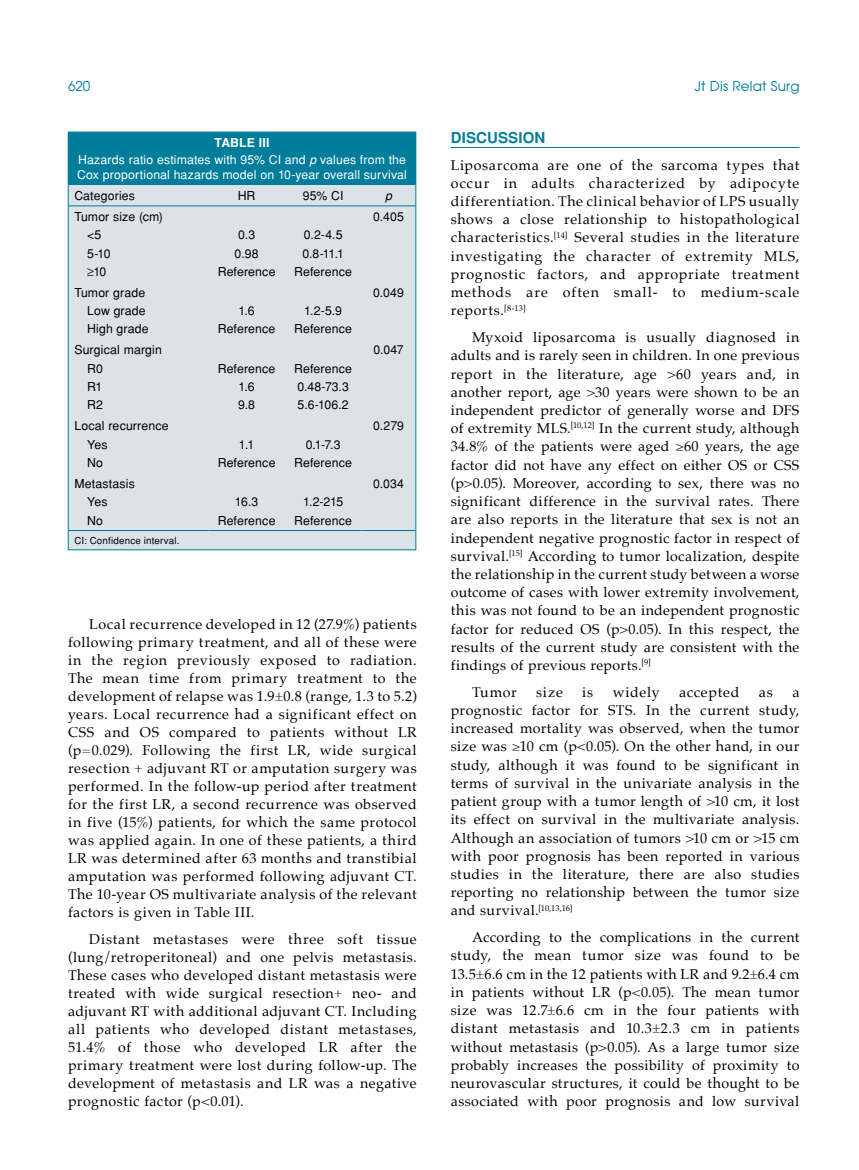
<style>
.page{position:relative;width:859px;height:1170px;background:#fff}
.page>*{position:absolute;margin:0;border:0;box-sizing:border-box;transform-origin:0 0}
.t1{font:700 15px "Helvetica Tr";letter-spacing:.01em;color:#007d9a}
.t2{font:14.25px/18.1px "Palatino";letter-spacing:.035em;color:#000;text-align:justify}
.t3{font:14.25px "Palatino";letter-spacing:.055em;color:#000}
.t4{font:13.5px "Avant Garde Tr";letter-spacing:.015em;color:#007d9a}
.t5{font:12.3px/18.3px "Helvetica Normal Tr";letter-spacing:.01em;color:#000;text-align:center}
.t6{font:12.3px/14.7px "Helvetica Normal Tr";letter-spacing:.01em;color:#fff}
.t7{font:700 12.3px "Helvetica Tr";letter-spacing:.02em;color:#fff}
.t8{font:italic 12.3px "Helvetica Tr";color:#000}
.t9{font:9.75px "Helvetica Normal Tr";letter-spacing:.02em;color:#000}
.s1{font-family:"Helvetica Tr";font-style:italic}
</style>
<div class="page">
<hr style="left:451px;top:147px;width:348px;height:1px;background:#007d9a">
<div style="left:68px;top:132px;width:348px;height:417px;background:#dbe2e8"></div>
<div style="left:68px;top:132px;width:348px;height:53px;background:#007d9a"></div>
<hr style="left:68px;top:530px;width:140px;height:1px;background:#007d9a">
<hr style="left:208px;top:530px;width:77px;height:1px;background:#007d9a">
<hr style="left:285px;top:530px;width:76px;height:1px;background:#007d9a">
<hr style="left:361px;top:530px;width:55px;height:1px;background:#007d9a">
<hr style="left:68px;top:206px;width:140px;height:1px;background:#007d9a">
<hr style="left:208px;top:206px;width:77px;height:1px;background:#007d9a">
<hr style="left:285px;top:206px;width:76px;height:1px;background:#007d9a">
<hr style="left:361px;top:206px;width:55px;height:1px;background:#007d9a">
<div style="left:68px;top:132px;width:348px;height:418px;border:1px solid #007d9a"></div>
<p class="t4" style="left:68px;top:77px;width:24px">620</p>
<p class="t4" style="left:694px;top:77px;width:106px">Jt Dis Relat Surg</p>
<p class="t7" style="left:215px;top:135px;width:56px">Table III</p>
<p class="t6" style="left:77px;top:152px;width:331px">Hazards ratio estimates with 95% CI and <span class="s1">p</span> values from the<br>Cox proportional hazards model on 10-year overall survival</p>
<p class="t5" style="left:74px;top:186px;width:62px">Categories</p>
<p class="t5" style="left:238px;top:186px;width:19px">HR</p>
<p class="t5" style="left:303px;top:186px;width:42px">95% CI</p>
<p class="t8" style="left:385px;top:188px;width:8px">p</p>
<p class="t5" style="left:87px;top:207px;width:77px;text-align:left;text-indent:-13px">Tumor size (cm) &lt;5<br>5-10<br>≥10</p>
<p class="t5" style="left:373px;top:207px;width:32px">0.405</p>
<p class="t5" style="left:218px;top:226px;width:59px">0.3<br>0.98<br>Reference</p>
<p class="t5" style="left:294px;top:226px;width:59px">0.2-4.5<br>0.8-11.1<br>Reference</p>
<p class="t5" style="left:87px;top:283px;width:63px;text-align:left;text-indent:-13px">Tumor grade<br>Low grade<br>High grade</p>
<p class="t5" style="left:87px;top:341px;width:76px;text-align:left;text-indent:-13px">Surgical margin<br>R0<br>R1<br>R2</p>
<p class="t5" style="left:87px;top:417px;width:83px;text-align:left;text-indent:-13px">Local recurrence<br>Yes<br>No</p>
<p class="t5" style="left:87px;top:474px;width:49px;text-align:left;text-indent:-13px">Metastasis<br>Yes<br>No</p>
<p class="t9" style="left:74px;top:534px;width:107px">CI: Confidence interval.</p>
<p class="t5" style="left:218px;top:301px;width:59px">1.6<br>Reference</p>
<p class="t5" style="left:294px;top:301px;width:59px">1.2-5.9<br>Reference</p>
<p class="t5" style="left:218px;top:359px;width:59px">Reference<br>1.6<br>9.8</p>
<p class="t5" style="left:294px;top:359px;width:59px;text-align:left">Reference<br>0.48-73.3<br>5.6-106.2</p>
<p class="t5" style="left:218px;top:435px;width:59px">1.1<br>Reference</p>
<p class="t5" style="left:294px;top:435px;width:59px">0.1-7.3<br>Reference</p>
<p class="t5" style="left:218px;top:492px;width:59px">16.3<br>Reference</p>
<p class="t5" style="left:294px;top:492px;width:59px">1.2-215<br>Reference</p>
<p class="t5" style="left:373px;top:283px;width:32px">0.049</p>
<p class="t5" style="left:373px;top:341px;width:32px">0.047</p>
<p class="t5" style="left:373px;top:417px;width:32px">0.279</p>
<p class="t5" style="left:373px;top:474px;width:32px">0.034</p>
<p class="t2" style="left:68px;top:615px;width:350px;text-indent:21px">Local recurrence developed in 12 (27.9%) patients following primary treatment, and all of these were in the region previously exposed to radiation.<br>The mean time from primary treatment to the development of relapse was 1.9±0.8 (range, 1.3 to 5.2) years. Local recurrence had a significant effect on CSS and OS compared to patients without LR (p=0.029). Following the first LR, wide surgical resection + adjuvant RT or amputation surgery was performed. In the follow-up period after treatment for the first LR, a second recurrence was observed in five (15%) patients, for which the same protocol was applied again. In one of these patients, a third LR was determined after 63 months and transtibial amputation was performed following adjuvant CT.<br>The 10-year OS multivariate analysis of the relevant factors is given in Table III.</p>
<p class="t2" style="left:68px;top:929px;width:350px;text-indent:21px">Distant metastases were three soft tissue (lung/retroperitoneal) and one pelvis metastasis.<br>These cases who developed distant metastasis were treated with wide surgical resection+ neo- and adjuvant RT with additional adjuvant CT. Including all patients who developed distant metastases, 51.4% of those who developed LR after the primary treatment were lost during follow-up. The development of metastasis and LR was a negative prognostic factor (p&lt;0.01).</p>
<p class="t1" style="left:451px;top:128px;width:96px">DISCUSSION</p>
<p class="t2" style="left:451px;top:155px;width:350px">Liposarcoma are one of the sarcoma types that occur in adults characterized by adipocyte differentiation. The clinical behavior of LPS usually shows a close relationship to histopathological characteristics.<sup>[14]</sup> Several studies in the literature investigating the character of extremity MLS, prognostic factors, and appropriate treatment methods are often small- to medium-scale reports.<sup>[8-13]</sup></p>
<p class="t2" style="left:451px;top:328px;width:350px;text-indent:21px">Myxoid liposarcoma is usually diagnosed in adults and is rarely seen in children. In one previous report in the literature, age &gt;60 years and, in another report, age &gt;30 years were shown to be an independent predictor of generally worse and DFS of extremity MLS.<sup>[10,12]</sup> In the current study, although 34.8% of the patients were aged ≥60 years, the age factor did not have any effect on either OS or CSS (p&gt;0.05). Moreover, according to sex, there was no significant difference in the survival rates. There are also reports in the literature that sex is not an independent negative prognostic factor in respect of survival.<sup>[15]</sup> According to tumor localization, despite the relationship in the current study between a worse outcome of cases with lower extremity involvement, this was not found to be an independent prognostic factor for reduced OS (p&gt;0.05). In this respect, the results of the current study are consistent with the findings of previous reports.<sup>[9]</sup></p>
<p class="t2" style="left:472px;top:682px;width:46px">Tumor</p>
<p class="t2" style="left:536px;top:682px;width:28px">size</p>
<p class="t2" style="left:582px;top:682px;width:13px">is</p>
<p class="t2" style="left:613px;top:682px;width:48px">widely</p>
<p class="t3" style="left:679px;top:680px;width:62px">accepted</p>
<p class="t2" style="left:759px;top:682px;width:16px">as</p>
<p class="t2" style="left:451px;top:682px;width:350px;text-indent:342px">a prognostic factor for STS. In the current study, increased mortality was observed, when the tumor size was ≥10 cm (p&lt;0.05). On the other hand, in our study, although it was found to be significant in terms of survival in the univariate analysis in the patient group with a tumor length of &gt;10 cm, it lost its effect on survival in the multivariate analysis.<br>Although an association of tumors &gt;10 cm or &gt;15 cm with poor prognosis has been reported in various studies in the literature, there are also studies reporting no relationship between the tumor size and survival.<sup>[10,13,16]</sup></p>
<p class="t2" style="left:451px;top:928px;width:350px;text-indent:21px">According to the complications in the current study, the mean tumor size was found to be 13.5±6.6 cm in the 12 patients with LR and 9.2±6.4 cm in patients without LR (p&lt;0.05). The mean tumor size was 12.7±6.6 cm in the four patients with distant metastasis and 10.3±2.3 cm in patients without metastasis (p&gt;0.05). As a large tumor size probably increases the possibility of proximity to neurovascular structures, it could be thought to be associated with poor prognosis and low survival</p>
</div>
